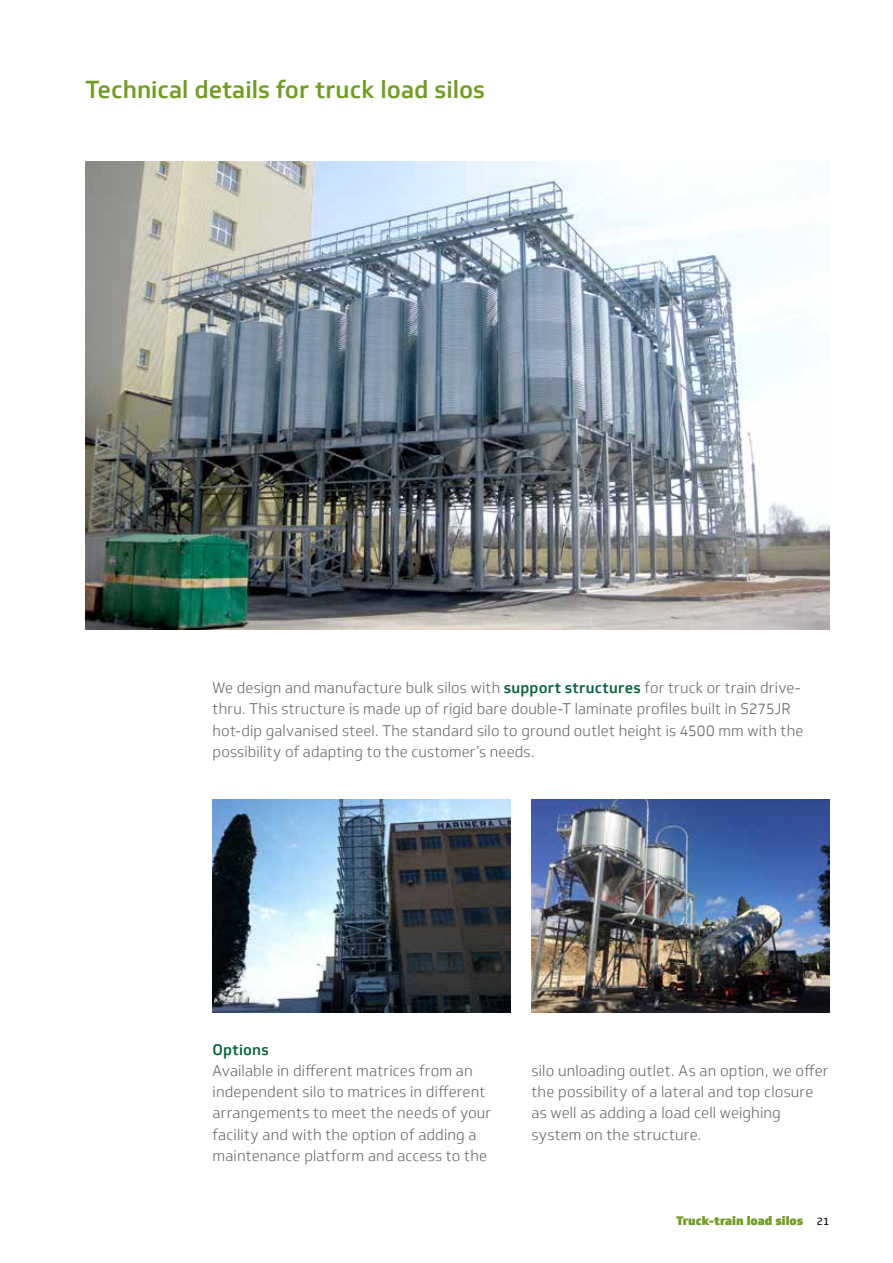
<style>
.page{position:relative;width:893px;height:1263px;background:#fff}
.page>*{position:absolute;margin:0;border:0;box-sizing:border-box;transform-origin:0 0}
.t1{font:500 24px "Soleto";color:#6f9d20}
.t2{font:300 15px/21.3px "Soleto";letter-spacing:.01em;color:#636362}
.t3{font:500 15px "Soleto";letter-spacing:.015em;color:#006239}
.t4{font:900 12px "Soleto";color:#6f9d20}
.s1{font-weight:500;color:#006239}
.s2{font-weight:400;font-size:10.5px;color:#000}
</style>
<div class="page">
<img style="left:85px;top:162px;width:744px;height:467px">
<img style="left:213px;top:799px;width:297px;height:213px">
<img style="left:531px;top:799px;width:298px;height:213px">
<h1 class="t1" style="left:85px;top:74px;width:401px">Technical details for truck load silos</h1>
<p class="t2" style="left:213px;top:677px;width:592px">We design and manufacture bulk silos with <span class="s1">support structures</span> for truck or train drive&shy;thru. This structure is made up of rigid bare double-T laminate profiles built in S275JR hot-dip galvanised steel. The standard silo to ground outlet height is 4500 mm with the possibility of adapting to the customer’s needs.</p>
<p class="t3" style="left:213px;top:1040px;width:58px">Options</p>
<p class="t2" style="left:213px;top:1060px;width:280px">Available in different matrices from an independent silo to matrices in different arrangements to meet the needs of your facility and with the option of adding a maintenance platform and access to the</p>
<p class="t2" style="left:531px;top:1060px;width:298px">silo unloading outlet. As an option, we offer the possibility of a lateral and top closure as well as adding a load cell weighing system on the structure.</p>
<p class="t4" style="left:676px;top:1212px;width:155px">Truck-train load silos <span class="s2">21</span></p>
</div>
